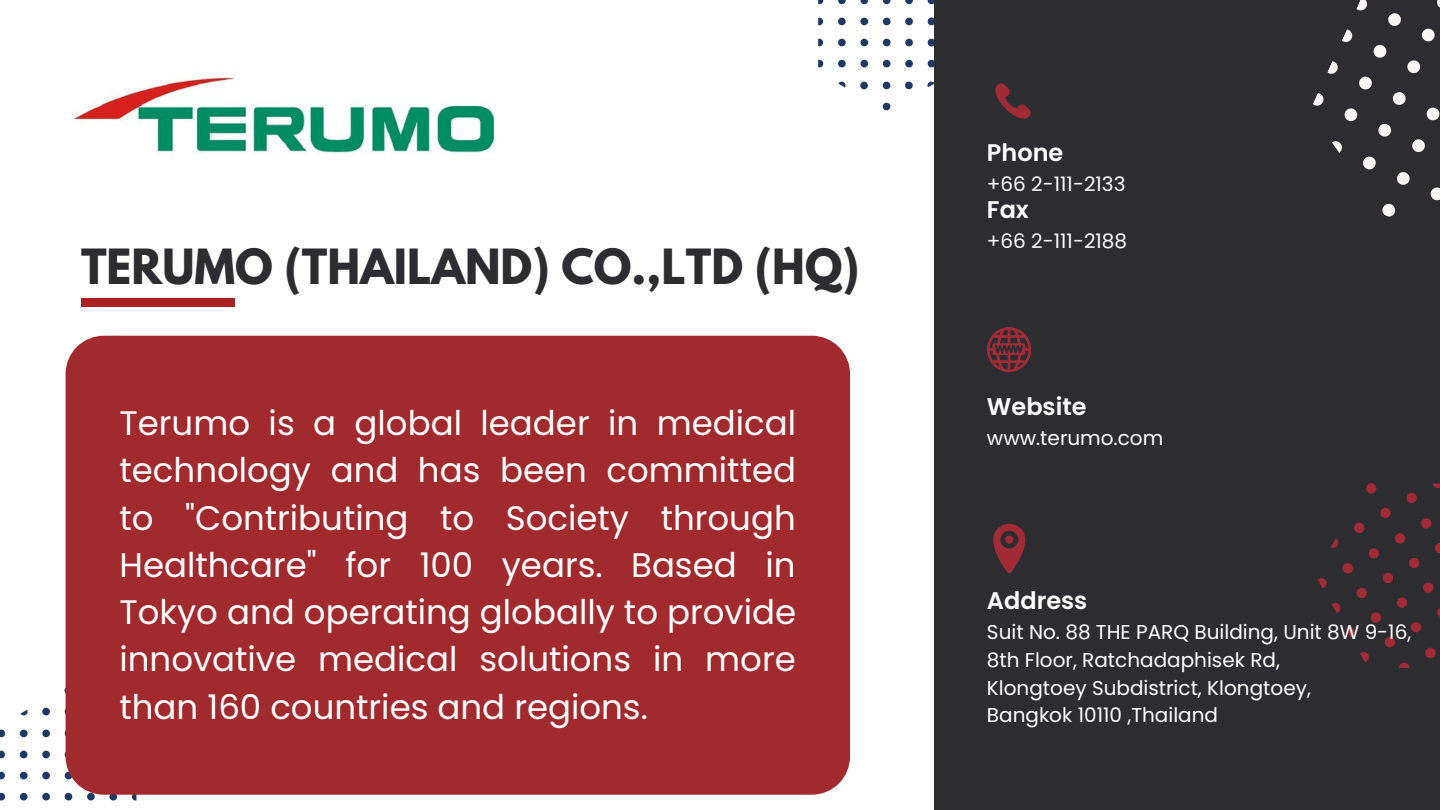
<style>
.page{position:relative;width:1440px;height:810px;background:#fff}
.page>*{position:absolute;margin:0;border:0;box-sizing:border-box;transform-origin:0 0}
.t1{font:700 43px "League Spartan";color:#2c2c31}
.t2{font:34px/47.2px "Poppins";color:#fff;text-align:justify}
.t3{font:600 24px "Poppins";color:#fff}
.t4{font:20px/27.8px "Poppins";color:#fff}
</style>
<div class="page">
<svg style="left:818px;top:0;width:116px;height:110px"></svg>
<div style="left:934px;top:0;width:506px;height:810px;background:#2c2c31"></div>
<div style="left:81px;top:298px;width:154px;height:9px;background:#ab2222"></div>
<svg style="left:0;top:687px;width:136px;height:114px"></svg>
<div style="left:66px;top:336px;width:784px;height:459px;background:#a12a2e"></div>
<svg style="left:1313px;top:0;width:127px;height:217px"></svg>
<svg style="left:1318px;top:483px;width:122px;height:185px"></svg>
<svg style="left:987px;top:327px;width:44px;height:45px"></svg>
<svg style="left:993px;top:524px;width:32px;height:49px"></svg>
<div style="left:1005px;top:536px;width:8px;height:8px;background:#a02b37;border-radius:50%"></div>
<svg style="left:995px;top:83px;width:36px;height:36px"></svg>
<img style="left:74px;top:77px;width:421px;height:77px">
<p class="t1" style="left:81px;top:245px;width:780px">TERUMO (THAILAND) CO.,LTD (HQ)</p>
<p class="t2" style="left:120px;top:400px;width:678px">Terumo is a global leader in medical technology and has been committed to "Contributing to Society through Healthcare" for 100 years. Based in Tokyo and operating globally to provide innovative medical solutions in more than 160 countries and regions.</p>
<p class="t3" style="left:987px;top:136px;width:78px">Phone</p>
<p class="t3" style="left:987px;top:193px;width:43px">Fax</p>
<p class="t4" style="left:987px;top:227px;width:142px">+66 2-111-2188</p>
<p class="t4" style="left:987px;top:170px;width:140px">+66 2-111-2133</p>
<p class="t3" style="left:987px;top:390px;width:101px">Website</p>
<p class="t4" style="left:987px;top:424px;width:178px">www.terumo.com</p>
<p class="t3" style="left:987px;top:584px;width:102px">Address</p>
<p class="t4" style="left:987px;top:618px;width:426px">Suit No. 88 THE PARQ Building, Unit 8W 9-16, 8th Floor, Ratchadaphisek Rd,<br>Klongtoey Subdistrict, Klongtoey,<br>Bangkok 10110 ,Thailand</p>
</div>
